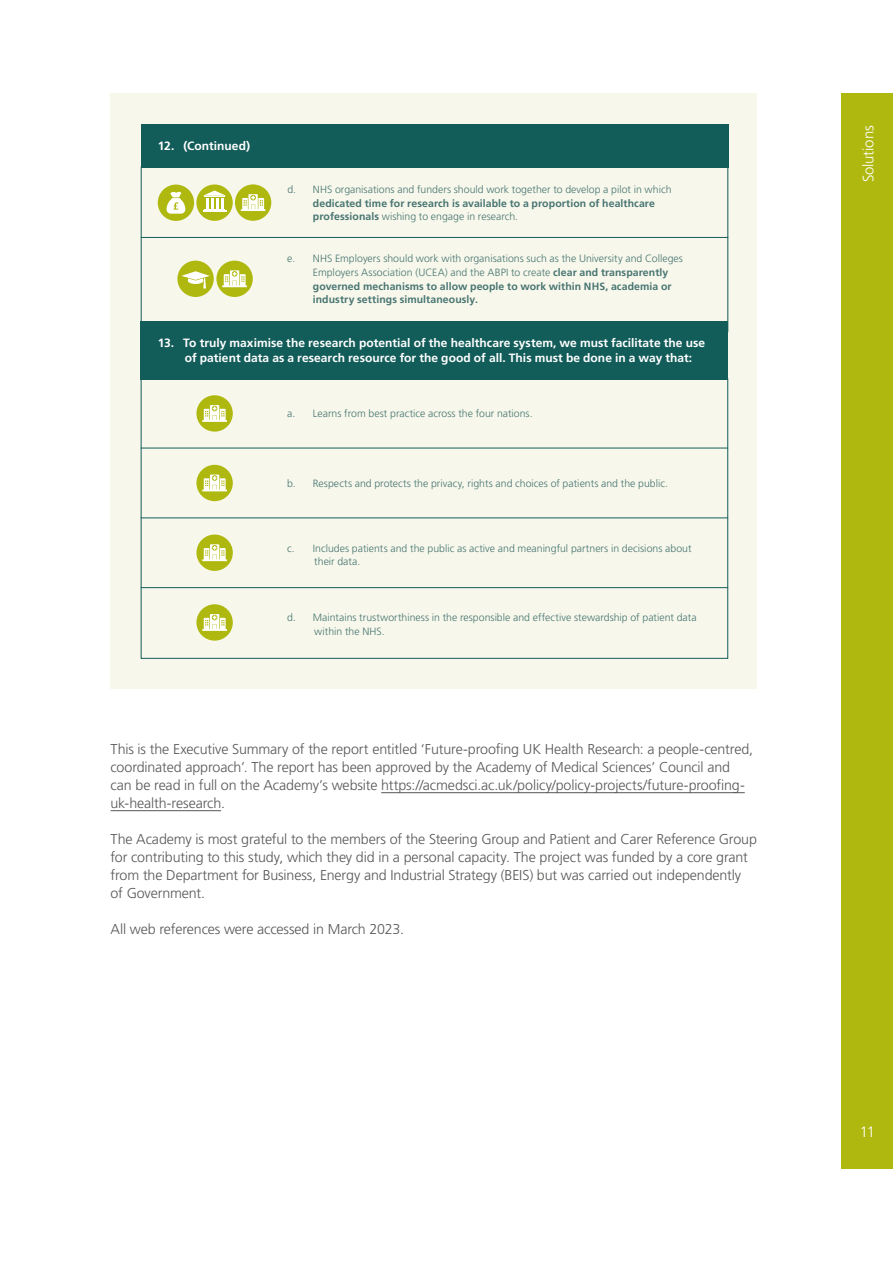
<style>
.page{position:relative;width:893px;height:1263px;background:#fff}
.page>*{position:absolute;margin:0;border:0;box-sizing:border-box;transform-origin:0 0}
.t1{font:300 15px "Frutiger LT Std";letter-spacing:-.01em;color:#fff}
.t2{font:300 14.25px/18px "Frutiger LT Std";letter-spacing:-.01em;color:#575756}
.t3{font:700 12px/15px "Frutiger LT Std";letter-spacing:.005em;color:#fff}
.t4{font:300 10.5px/13.5px "Frutiger LT Std";color:#487472}
.t5{font:700 10.5px/13.5px "Frutiger LT Std";letter-spacing:.01em;color:#487472}
.s1{font-weight:300}
.s2{font-weight:700}
</style>
<div class="page">
<div style="left:842px;top:94px;width:51px;height:1075px;background:#afb80f"></div>
<div style="left:111px;top:94px;width:646px;height:595px;background:#f7f8eb"></div>
<hr style="left:141px;top:237px;width:587px;height:1px;background:#125c59">
<div style="left:141px;top:124px;width:587px;height:44px;background:#125c59"></div>
<div style="left:235px;top:184px;width:36px;height:37px;background:#afb80f;border-radius:50%"></div>
<svg style="left:241px;top:194px;width:24px;height:17px"></svg>
<div style="left:196px;top:184px;width:37px;height:37px;background:#afb80f;border-radius:50%"></div>
<hr style="left:203px;top:210px;width:23px;height:2px;background:#fff">
<svg style="left:203px;top:190px;width:23px;height:20px"></svg>
<div style="left:177px;top:261px;width:37px;height:36px;background:#afb80f;border-radius:50%"></div>
<svg style="left:181px;top:271px;width:29px;height:17px"></svg>
<div style="left:216px;top:261px;width:37px;height:36px;background:#afb80f;border-radius:50%"></div>
<svg style="left:222px;top:270px;width:25px;height:17px"></svg>
<div style="left:141px;top:321px;width:587px;height:58px;background:#125c59"></div>
<div style="left:141px;top:378px;width:587px;height:281px;border:1px solid #125c59"></div>
<hr style="left:141px;top:448px;width:587px;height:1px;background:#125c59">
<hr style="left:141px;top:517px;width:587px;height:1px;background:#125c59">
<hr style="left:141px;top:587px;width:587px;height:1px;background:#125c59">
<div style="left:196px;top:395px;width:37px;height:37px;background:#afb80f;border-radius:50%"></div>
<svg style="left:202px;top:405px;width:25px;height:17px"></svg>
<div style="left:196px;top:465px;width:37px;height:36px;background:#afb80f;border-radius:50%"></div>
<svg style="left:202px;top:474px;width:25px;height:17px"></svg>
<div style="left:196px;top:534px;width:37px;height:37px;background:#afb80f;border-radius:50%"></div>
<svg style="left:202px;top:544px;width:25px;height:17px"></svg>
<div style="left:196px;top:604px;width:37px;height:37px;background:#afb80f;border-radius:50%"></div>
<svg style="left:202px;top:614px;width:25px;height:17px"></svg>
<div style="left:158px;top:185px;width:36px;height:36px;background:#afb80f;border-radius:50%"></div>
<svg style="left:167px;top:192px;width:18px;height:22px"></svg>
<hr style="left:381px;top:792px;width:364px;height:1px;background:#575756">
<hr style="left:111px;top:810px;width:110px;height:1px;background:#575756">
<p class="t3" style="left:158px;top:139px;width:94px">12. (Continued)</p>
<p class="t4" style="left:287px;top:183px;width:386px">d. NHS organisations and funders should work together to develop a pilot in which</p>
<p class="t5" style="left:313px;top:196px;width:344px">dedicated time for research is available to a proportion of healthcare professionals <span class="s1">wishing to engage in research.</span></p>
<p class="t4" style="left:313px;top:252px;width:372px;text-indent:-26px">e. NHS Employers should work with organisations such as the University and Colleges Employers Association (UCEA) and the ABPI to create <span class="s2">clear and transparently governed mechanisms to allow people to work within NHS, academia or industry settings simultaneously.</span></p>
<p class="t3" style="left:185px;top:335px;width:522px;text-indent:-27px">13. To truly maximise the research potential of the healthcare system, we must facilitate the use of patient data as a research resource for the good of all. This must be done in a way that:</p>
<p class="t4" style="left:287px;top:407px;width:247px">a. Learns from best practice across the four nations.</p>
<p class="t4" style="left:287px;top:477px;width:382px">b. Respects and protects the privacy, rights and choices of patients and the public.</p>
<p class="t4" style="left:314px;top:541px;width:379px;text-indent:-27px">c. Includes patients and the public as active and meaningful partners in decisions about their data.</p>
<p class="t4" style="left:314px;top:611px;width:384px;text-indent:-27px">d. Maintains trustworthiness in the responsible and effective stewardship of patient data within the NHS.</p>
<p class="t2" style="left:111px;top:740px;width:644px">This is the Executive Summary of the report entitled ‘Future-proofing UK Health Research: a people-centred, coordinated approach’. The report has been approved by the Academy of Medical Sciences’ Council and can be read in full on the Academy’s website https://acmedsci.ac.uk/policy/policy-projects/future-proofing&shy;uk-health-research.</p>
<p class="t2" style="left:111px;top:830px;width:648px">The Academy is most grateful to the members of the Steering Group and Patient and Carer Reference Group for contributing to this study, which they did in a personal capacity. The project was funded by a core grant from the Department for Business, Energy and Industrial Strategy (BEIS) but was carried out independently of Government.</p>
<p class="t2" style="left:111px;top:920px;width:295px">All web references were accessed in March 2023.</p>
<p class="t1" style="left:860px;top:182px;width:59px;rotate:-90deg">Solutions</p>
<p class="t1" style="left:860px;top:1123px;width:17px">11</p>
</div>
